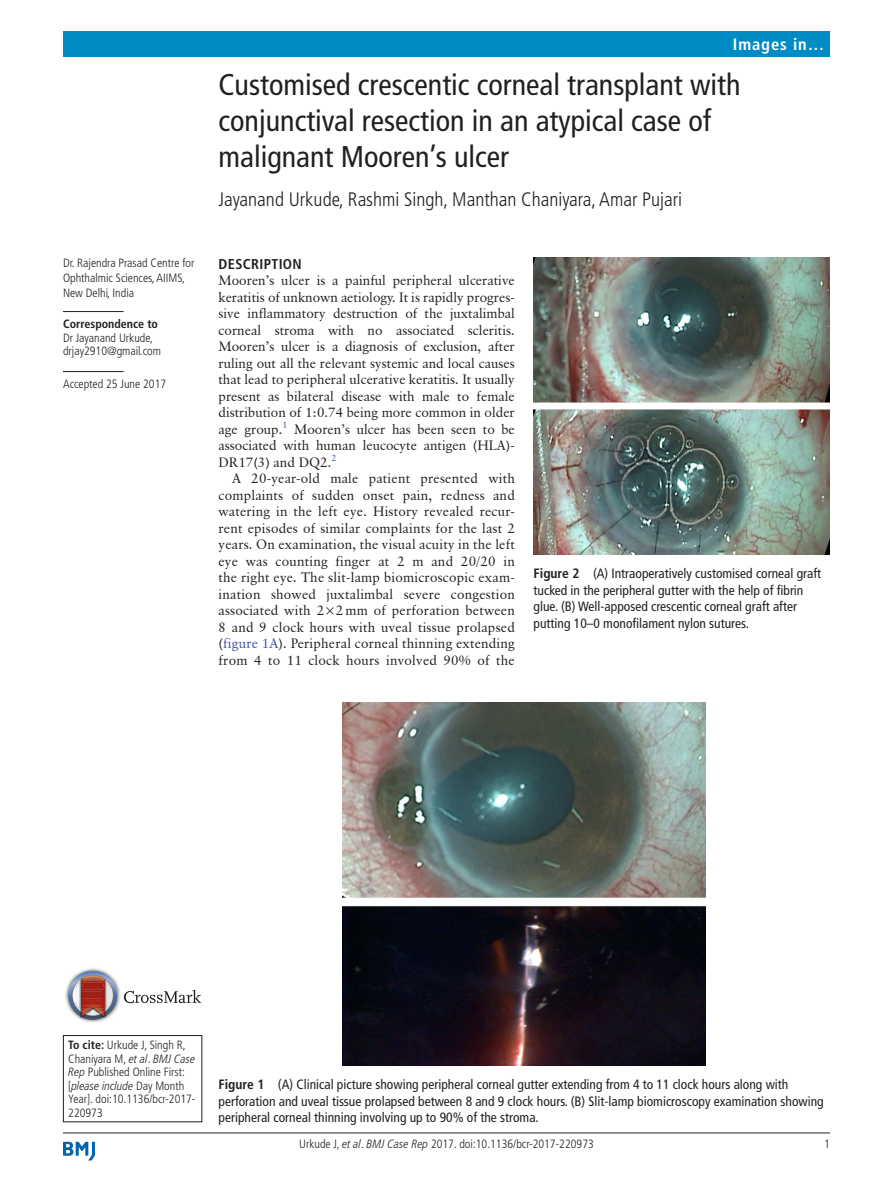
<style>
.page{position:relative;width:893px;height:1191px;background:#fff}
.page>*{position:absolute;margin:0;border:0;box-sizing:border-box;transform-origin:0 0}
.t1{font:condensed 30px/36px "Frutiger LT Pro";color:#231f20}
.t2{font:300 condensed 19.5px "Frutiger LT Pro";color:#231f20}
.t3{font:700 condensed 16.5px "Frutiger LT Std";letter-spacing:.055em;color:#fff}
.t4{font:700 condensed 14.25px "Frutiger LT Pro";letter-spacing:.025em;color:#231f20}
.t5{font:13.5px/16.5px "Classical Garamond BT";letter-spacing:.01em;color:#231f20;text-align:justify}
.t6{font:condensed 13.5px/16.5px "Frutiger LT Pro";color:#231f20}
.t7{font:300 condensed 12px/13.5px "Frutiger LT Pro";color:#231f20}
.t8{font:700 condensed 12px "Frutiger LT Pro";color:#231f20}
.s1{color:#3853a3}
.s2{font-weight:700}
.s3{font-style:italic}
</style>
<div class="page">
<hr style="left:63px;top:1132px;width:767px;height:1px;background:#231f20">
<svg style="left:63px;top:1141px;width:32px;height:19px"></svg>
<div style="left:63px;top:31px;width:767px;height:25px;background:#008bc5"></div>
<div style="left:63px;top:1035px;width:139px;height:87px;border:1px solid #231f20"></div>
<hr style="left:63px;top:311px;width:61px;height:1px;background:#231f20">
<hr style="left:63px;top:371px;width:61px;height:1px;background:#231f20">
<img style="left:65px;top:968px;width:55px;height:54px">
<svg style="left:68px;top:970px;width:49px;height:49px;background:#a98689"></svg>
<svg style="left:124px;top:990px;width:77px;height:13px"></svg>
<img style="left:343px;top:702px;width:362px;height:363px">
<img style="left:534px;top:258px;width:296px;height:296px">
<p class="t7" style="left:63px;top:255px;width:133px;line-height:15px">Dr. Rajendra Prasad Centre for<br>Ophthalmic Sciences, AIIMS,<br>New Delhi, India</p>
<p class="t8" style="left:63px;top:317px;width:97px">Correspondence to</p>
<p class="t7" style="left:63px;top:331px;width:100px">Dr Jayanand Urkude, drjay2910@gmail.com</p>
<p class="t7" style="left:63px;top:378px;width:105px">Accepted 25 June 2017</p>
<p class="t3" style="left:733px;top:34px;width:93px">Images in…</p>
<h1 class="t1" style="left:219px;top:66px;width:524px">Customised crescentic corneal transplant with conjunctival resection in an atypical case of malignant Mooren’s ulcer</h1>
<h2 class="t2" style="left:219px;top:188px;width:465px">Jayanand Urkude, Rashmi Singh, Manthan Chaniyara, Amar Pujari</h2>
<p class="t4" style="left:219px;top:255px;width:85px">Description</p>
<p class="t5" style="left:219px;top:272px;width:298px">Mooren’s ulcer is a painful peripheral ulcerative keratitis of unknown aetiology. It is rapidly progres&shy;sive inflammatory destruction of the juxtalimbal corneal stroma with no associated scleritis.<br>Mooren’s ulcer is a diagnosis of exclusion, after ruling out all the relevant systemic and local causes that lead to peripheral ulcerative keratitis. It usually present as bilateral disease with male to female distribution of 1:0.74 being more common in older age group.<sup>1</sup> Mooren’s ulcer has been seen to be associated with human leucocyte antigen (HLA)- DR17(3) and DQ2.<sup>2</sup></p>
<p class="t5" style="left:219px;top:470px;width:298px;text-indent:14px">A 20-year-old male patient presented with complaints of sudden onset pain, redness and watering in the left eye. History revealed recur&shy;rent episodes of similar complaints for the last 2 years. On examination, the visual acuity in the left eye was counting finger at 2 m and 20/20 in the right eye. The slit-lamp biomicroscopic exam&shy;ination showed juxtalimbal severe congestion associated with 2×2 mm of perforation between 8 and 9 clock hours with uveal tissue prolapsed (<span class="s1">figure 1A</span>). Peripheral corneal thinning extending from 4 to 11 clock hours involved 90% of the</p>
<p class="t6" style="left:534px;top:565px;width:289px"><span class="s2">Figure 2</span> (A) Intraoperatively customised corneal graft tucked in the peripheral gutter with the help of fibrin glue. (B) Well-apposed crescentic corneal graft after putting 10–0 monofilament nylon sutures.</p>
<p class="t7" style="left:68px;top:1038px;width:129px"><span class="s2">To cite:</span> Urkude J, Singh R,<br>Chaniyara M, <span class="s3">et al</span>. <span class="s3">BMJ Case<br>Rep</span> Published Online First: [<span class="s3">please include</span> Day Month<br>Year]. doi:10.1136/bcr-2017-<br>220973</p>
<p class="t6" style="left:219px;top:1076px;width:607px"><span class="s2">Figure 1</span> (A) Clinical picture showing peripheral corneal gutter extending from 4 to 11 clock hours along with perforation and uveal tissue prolapsed between 8 and 9 clock hours. (B) Slit-lamp biomicroscopy examination showing peripheral corneal thinning involving up to 90% of the stroma.</p>
<p class="t7" style="left:299px;top:1136px;width:296px">Urkude J, <span class="s3">et al</span>. <span class="s3">BMJ Case Rep</span> 2017. doi:10.1136/bcr-2017-220973</p>
<p class="t7" style="left:824px;top:1136px;width:7px">1</p>
</div>
